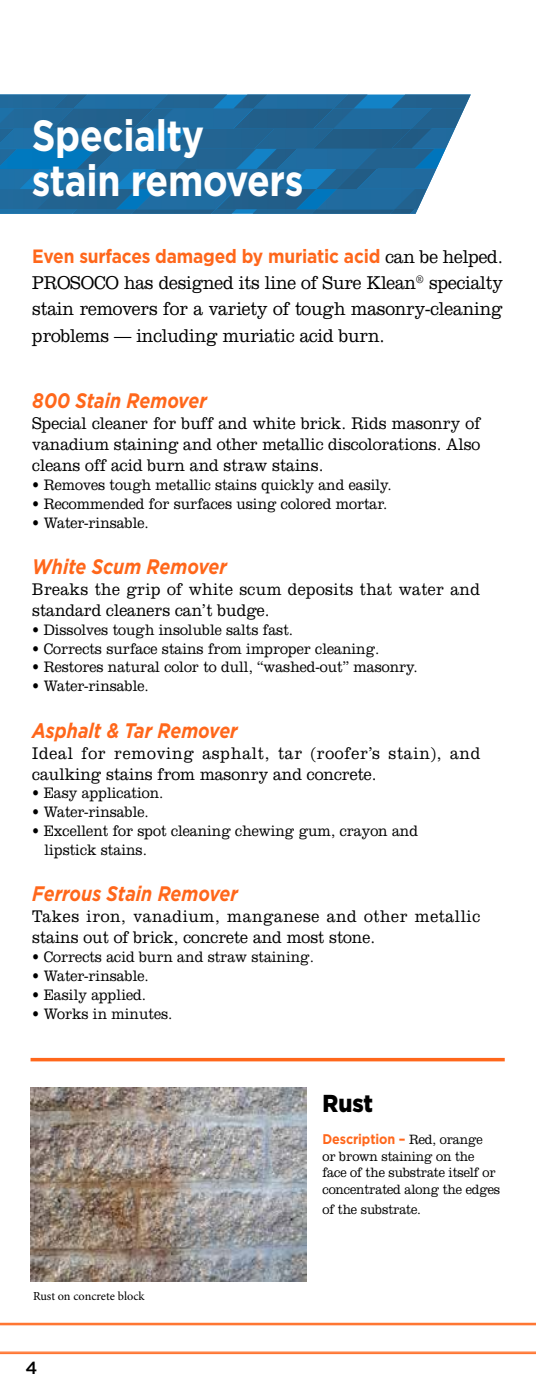
<style>
.page{position:relative;width:536px;height:1386px;background:#fff}
.page>*{position:absolute;margin:0;border:0;box-sizing:border-box;transform-origin:0 0}
.t1{font:700 43.75px/45.5px "Gotham";letter-spacing:-.01em;color:#fff;scale:.85 1}
.t2{font:900 24.5px "Gotham";color:#000;scale:.9 1}
.t3{font:italic 700 21px "Gotham";color:#ff671b;scale:.85 1}
.t4{font:300 19.25px/26.2px "Clarendon LT Std";letter-spacing:-.01em;color:#000;text-align:justify;scale:.9 1}
.t5{font:700 19.25px "Gotham";letter-spacing:-.01em;color:#ff671b;scale:.9 1}
.t6{font:300 17.5px/21px "Clarendon LT Std";color:#000;text-align:justify;scale:.9 1}
.t7{font:300 17.5px/21px "Clarendon LT Std";letter-spacing:.05em;color:#000;scale:.9 1}
.t8{font:300 17.5px/21px "Clarendon LT Std";letter-spacing:.035em;color:#000;scale:.9 1}
.t9{font:300 17.5px/21px "Clarendon LT Std";letter-spacing:.02em;color:#000;scale:.9 1}
.t10{font:500 17.5px "Gotham";color:#000}
.t11{font:300 15.75px/18.9px "Clarendon LT Std";color:#000;scale:.9 1}
.t12{font:300 14px/16.8px "Clarendon LT Std";letter-spacing:-.01em;color:#000;scale:.9 1}
.t13{font:700 14px "Gotham";letter-spacing:-.01em;color:#ff671b;scale:.9 1}
.t14{font:12.25px "Minion Pro";letter-spacing:-.005em;color:#000}
.s1{font-family:"Clarendon LT Std";font-weight:300;color:#000}
</style>
<div class="page">
<hr style="left:0;top:1352px;width:536px;height:1px;background:#ff7632">
<hr style="left:0;top:1323px;width:536px;height:1px;background:#ff7632">
<hr style="left:0;top:1353px;width:536px;height:1px;background:#ff7632">
<hr style="left:0;top:1324px;width:536px;height:1px;background:#ff7632">
<svg style="left:0;top:94px;width:470px;height:120px"></svg>
<img style="left:67px;top:95px;width:6px;height:14px">
<img style="left:73px;top:95px;width:80px;height:14px">
<img style="left:0;top:95px;width:67px;height:14px">
<img style="left:94px;top:129px;width:59px;height:20px">
<img style="left:0;top:149px;width:176px;height:20px">
<img style="left:74px;top:109px;width:159px;height:20px">
<img style="left:0;top:109px;width:74px;height:20px">
<img style="left:0;top:129px;width:94px;height:20px">
<img style="left:168px;top:129px;width:86px;height:20px">
<img style="left:153px;top:95px;width:74px;height:14px">
<img style="left:77px;top:209px;width:54px;height:5px">
<img style="left:131px;top:209px;width:80px;height:5px">
<img style="left:56px;top:189px;width:160px;height:20px">
<img style="left:0;top:189px;width:56px;height:20px">
<img style="left:0;top:209px;width:77px;height:5px">
<img style="left:40px;top:169px;width:93px;height:20px">
<img style="left:0;top:169px;width:40px;height:20px">
<img style="left:211px;top:209px;width:25px;height:5px">
<img style="left:136px;top:169px;width:170px;height:20px">
<img style="left:176px;top:149px;width:101px;height:20px">
<img style="left:156px;top:169px;width:40px;height:20px">
<img style="left:116px;top:189px;width:40px;height:20px">
<img style="left:133px;top:109px;width:41px;height:20px">
<img style="left:233px;top:95px;width:20px;height:14px">
<img style="left:253px;top:95px;width:80px;height:14px">
<img style="left:254px;top:129px;width:59px;height:20px">
<img style="left:277px;top:149px;width:79px;height:20px">
<img style="left:313px;top:128px;width:142px;height:21px">
<img style="left:233px;top:109px;width:178px;height:20px">
<img style="left:333px;top:95px;width:34px;height:14px">
<img style="left:252px;top:209px;width:59px;height:5px">
<img style="left:311px;top:209px;width:78px;height:5px">
<img style="left:216px;top:189px;width:178px;height:20px">
<img style="left:316px;top:169px;width:20px;height:20px">
<img style="left:356px;top:149px;width:58px;height:20px">
<img style="left:336px;top:169px;width:21px;height:20px">
<img style="left:296px;top:189px;width:40px;height:20px">
<img style="left:313px;top:109px;width:41px;height:20px">
<img style="left:391px;top:95px;width:79px;height:13px">
<img style="left:414px;top:149px;width:31px;height:20px">
<img style="left:411px;top:108px;width:53px;height:20px">
<img style="left:391px;top:128px;width:41px;height:21px">
<img style="left:394px;top:189px;width:33px;height:20px">
<img style="left:389px;top:209px;width:21px;height:5px">
<svg style="left:410px;top:209px;width:7px;height:5px"></svg>
<img style="left:357px;top:169px;width:79px;height:20px">
<img style="left:31px;top:1087px;width:275px;height:194px">
<hr style="left:31px;top:1058px;width:473px;height:3px;background:#ff671b">
<h1 class="t1" style="left:32px;top:115px;width:321px">Specialty stain removers</h1>
<p class="t5" style="left:32px;top:247px;width:524px">Even surfaces damaged by muriatic acid <span class="s1">can be helped.</span></p>
<p class="t4" style="left:32px;top:271px;width:524px">PROSOCO has designed its line of Sure Klean<sup>®</sup> specialty stain removers for a variety of tough masonry-cleaning problems — including muriatic acid burn.</p>
<h3 class="t3" style="left:32px;top:391px;width:207px">800 Stain Remover</h3>
<p class="t6" style="left:32px;top:414px;width:499px">Special cleaner for buff and white brick. Rids masonry of vanadium staining and other metallic discolorations. Also cleans off acid burn and straw stains.</p>
<p class="t11" style="left:32px;top:476px;width:400px">• Removes tough metallic stains quickly and easily.</p>
<p class="t11" style="left:32px;top:495px;width:396px">• Recommended for surfaces using colored mortar.</p>
<p class="t11" style="left:32px;top:514px;width:131px">• Water-rinsable.</p>
<h3 class="t3" style="left:32px;top:557px;width:230px">White Scum Remover</h3>
<p class="t9" style="left:32px;top:580px;width:498px">Breaks the grip of white scum deposits that water and standard cleaners can’t budge.</p>
<p class="t11" style="left:32px;top:621px;width:291px">• Dissolves tough insoluble salts fast.</p>
<p class="t11" style="left:32px;top:640px;width:387px">• Corrects surface stains from improper cleaning.</p>
<p class="t11" style="left:32px;top:659px;width:429px">• Restores natural color to dull, “washed-out” masonry.</p>
<p class="t11" style="left:32px;top:678px;width:131px">• Water-rinsable.</p>
<h3 class="t3" style="left:32px;top:721px;width:243px">Asphalt &amp; Tar Remover</h3>
<p class="t7" style="left:32px;top:744px;width:499px">Ideal for removing asphalt, tar (roofer’s stain), and caulking stains from masonry and concrete.</p>
<p class="t11" style="left:32px;top:785px;width:147px">• Easy application.</p>
<p class="t11" style="left:32px;top:804px;width:131px">• Water-rinsable.</p>
<p class="t11" style="left:45px;top:823px;width:416px;text-indent:-12px">• Excellent for spot cleaning chewing gum, crayon and lipstick stains.</p>
<h3 class="t3" style="left:32px;top:885px;width:243px">Ferrous Stain Remover</h3>
<p class="t8" style="left:32px;top:908px;width:499px">Takes iron, vanadium, manganese and other metallic stains out of brick, concrete and most stone.</p>
<p class="t11" style="left:32px;top:949px;width:314px">• Corrects acid burn and straw staining.</p>
<p class="t11" style="left:32px;top:968px;width:131px">• Water-rinsable.</p>
<p class="t11" style="left:32px;top:987px;width:128px">• Easily applied.</p>
<p class="t11" style="left:32px;top:1006px;width:157px">• Works in minutes.</p>
<p class="t14" style="left:33px;top:1292px;width:113px">Rust on concrete block</p>
<p class="t10" style="left:26px;top:1360px;width:13px">4</p>
<h2 class="t2" style="left:322px;top:1092px;width:58px">Rust</h2>
<p class="t13" style="left:322px;top:1133px;width:179px">Description – <span class="s1">Red, orange</span></p>
<p class="t12" style="left:322px;top:1149px;width:199px">or brown staining on the face of the substrate itself or concentrated along the edges</p>
<p class="t12" style="left:322px;top:1202px;width:111px">of the substrate.</p>
</div>
